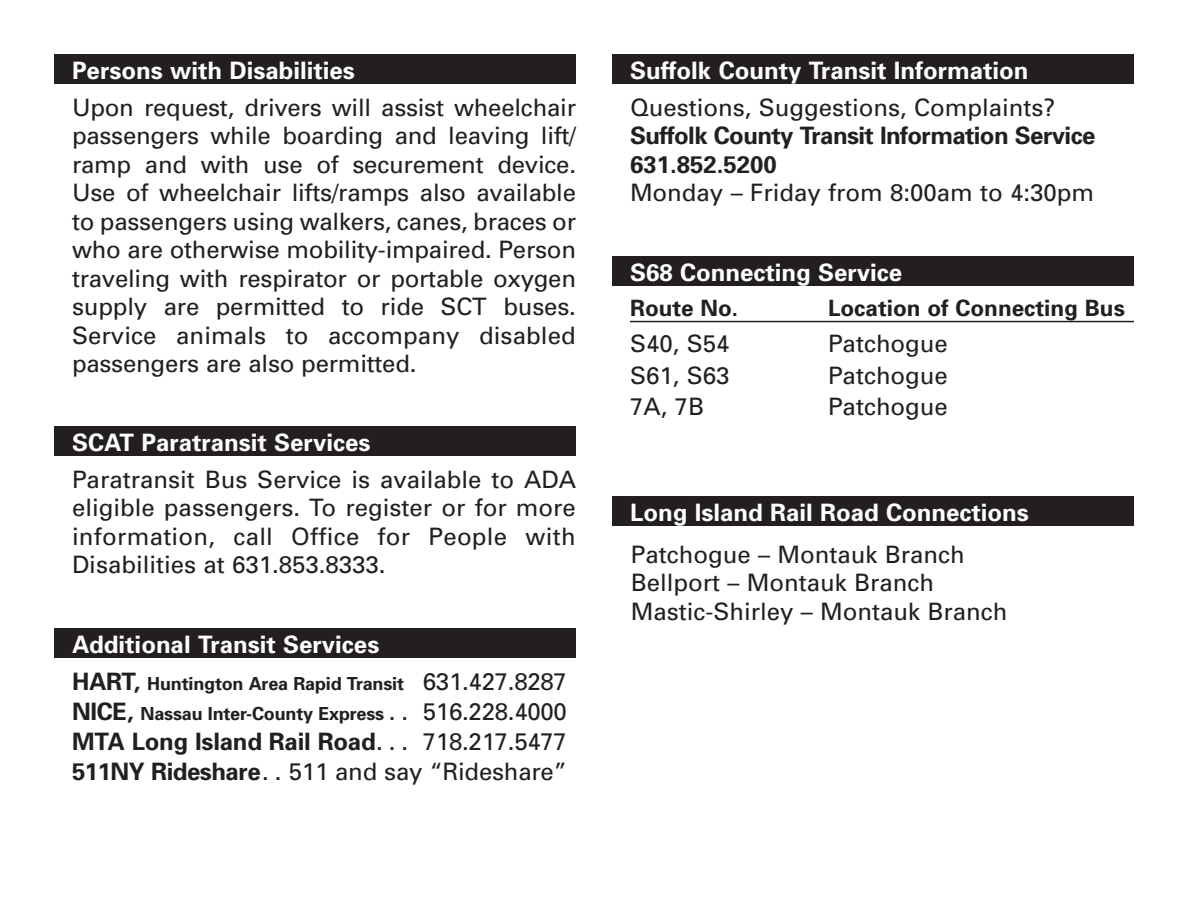
<style>
.page{position:relative;width:1188px;height:918px;background:#fff}
.page>*{position:absolute;margin:0;border:0;box-sizing:border-box;transform-origin:0 0}
.lrg_prnt_RR_text{font:24px/28.5px "Univers";color:#231f20;text-align:justify}
.lrg_prnt_pg3_ConServ{font:700 24px "Univers";color:#fff}
.t1{font:700 24px "Univers";letter-spacing:-.025em;color:#231f20}
.lrg_prnt_pg3_ConServ-2{font:24px "Univers";color:#231f20}
.lrg_prnt_pg_3_ConSer{font:24px "Univers";color:#231f20}
.lrg_prnt_pg3_ConSer{font:700 22.5px "Univers";color:#231f20}
.t2{font:700 18px "Univers";letter-spacing:-.01em;color:#231f20}
.s1{font-size:24px}
.s2{font-weight:400;font-size:24px}
.s3{font-weight:400}
.s4{font-weight:700}
</style>
<div class="page">
<hr style="left:630px;top:321px;width:504px;height:1px;background:#231f20">
<div style="left:612px;top:496px;width:522px;height:30px;background:#231f20"></div>
<div style="left:612px;top:256px;width:522px;height:30px;background:#231f20"></div>
<div style="left:612px;top:54px;width:522px;height:30px;background:#231f20"></div>
<div style="left:54px;top:628px;width:522px;height:30px;background:#231f20"></div>
<div style="left:54px;top:426px;width:522px;height:30px;background:#231f20"></div>
<div style="left:54px;top:54px;width:522px;height:30px;background:#231f20"></div>
<p class="lrg_prnt_pg3_ConServ" style="left:72px;top:55px;width:284px">Persons with Disabilities</p>
<p class="lrg_prnt_RR_text" style="left:72px;top:92px;width:506px">Upon request, drivers will assist wheelchair passengers while boarding and leaving lift/ ramp and with use of securement device.<br>Use of wheelchair lifts/ramps also available to passengers using walkers, canes, braces or who are otherwise mobility-impaired. Person traveling with respirator or portable oxygen supply are permitted to ride SCT buses.<br>Service animals to accompany disabled passengers are also permitted.</p>
<p class="lrg_prnt_pg3_ConServ" style="left:72px;top:427px;width:300px">SCAT Paratransit Services</p>
<p class="lrg_prnt_RR_text" style="left:72px;top:465px;width:506px">Paratransit Bus Service is available to ADA eligible passengers. To register or for more information, call Office for People with Disabilities at 631.853.8333.</p>
<p class="lrg_prnt_pg3_ConServ" style="left:72px;top:629px;width:309px">Additional Transit Services</p>
<p class="t2" style="left:72px;top:672px;width:497px"><span class="s1">HART,</span> Huntington Area Rapid Transit <span class="s2">631.427.8287</span></p>
<p class="t2" style="left:72px;top:702px;width:497px"><span class="s1">NICE,</span> Nassau Inter-County Express <span class="s2">. . 516.228.4000</span></p>
<p class="t1" style="left:72px;top:726px;width:497px">MTA Long Island Rail Road<span class="s3">. . . 718.217.5477</span></p>
<p class="lrg_prnt_RR_text" style="left:72px;top:757px;width:497px"><span class="s4">511NY Rideshare</span>. . 511 and say “Rideshare”</p>
<p class="lrg_prnt_pg3_ConServ" style="left:630px;top:55px;width:400px">Suffolk County Transit Information</p>
<p class="lrg_prnt_RR_text" style="left:630px;top:92px;width:427px">Questions, Suggestions, Complaints?</p>
<p class="t1" style="left:630px;top:120px;width:467px">Suffolk County Transit Information Service</p>
<p class="lrg_prnt_RR_text" style="left:630px;top:149px;width:466px"><span class="s4">631.852.5200<br></span>Monday – Friday from 8:00am to 4:30pm</p>
<p class="lrg_prnt_pg3_ConServ" style="left:630px;top:257px;width:274px">S68 Connecting Service</p>
<p class="lrg_prnt_pg3_ConSer" style="left:630px;top:294px;width:110px">Route No.</p>
<p class="lrg_prnt_pg3_ConSer" style="left:828px;top:294px;width:298px">Location of Connecting Bus</p>
<p class="lrg_prnt_pg_3_ConSer" style="left:630px;top:329px;width:101px">S40, S54</p>
<p class="lrg_prnt_pg_3_ConSer" style="left:828px;top:329px;width:121px">Patchogue</p>
<p class="lrg_prnt_pg3_ConServ-2" style="left:630px;top:360px;width:101px">S61, S63</p>
<p class="lrg_prnt_pg3_ConServ-2" style="left:828px;top:360px;width:121px">Patchogue</p>
<p class="lrg_prnt_pg3_ConServ-2" style="left:630px;top:392px;width:76px">7A, 7B</p>
<p class="lrg_prnt_pg3_ConServ-2" style="left:828px;top:392px;width:121px">Patchogue</p>
<p class="lrg_prnt_pg3_ConServ" style="left:630px;top:497px;width:400px">Long Island Rail Road Connections</p>
<p class="lrg_prnt_RR_text" style="left:631px;top:540px;width:336px">Patchogue – Montauk Branch</p>
<p class="lrg_prnt_RR_text" style="left:631px;top:568px;width:305px">Bellport – Montauk Branch</p>
<p class="lrg_prnt_RR_text" style="left:631px;top:597px;width:378px">Mastic-Shirley – Montauk Branch</p>
</div>
